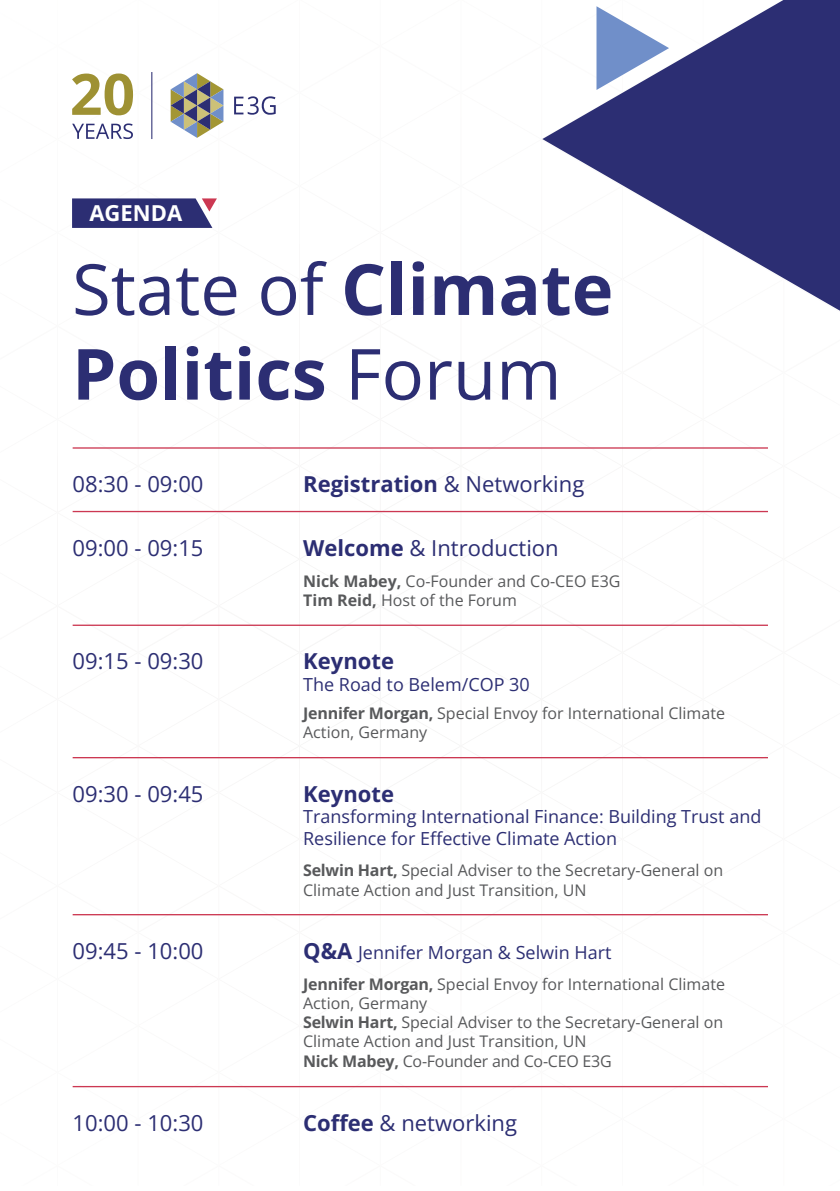
<style>
.page{position:relative;width:840px;height:1191px;background:#fff}
.page>*{position:absolute;margin:0;border:0;box-sizing:border-box;transform-origin:0 0}
.t1{font:700 70.6px/84.6px "Open Sans";color:#2c2e73}
.t2{font:22px "Open Sans";color:#2c2e73}
.t3{font:700 22px "Open Sans";color:#2c2e73}
.t4{font:700 22px "Open Sans";color:#fff}
.t5{font:18px/21.6px "Open Sans";color:#2c2e73}
.t6{font:16px/19.2px "Open Sans";color:#58595b}
.s1{font-weight:400}
.s2{font-weight:700}
.s3{font-weight:700;font-size:22px}
</style>
<div class="page">
<img style="left:72px;top:447px;width:66px;height:2px">
<img style="left:72px;top:510px;width:696px;height:2px">
<img style="left:72px;top:757px;width:696px;height:2px">
<img style="left:72px;top:914px;width:696px;height:2px">
<img style="left:702px;top:1085px;width:66px;height:3px">
<hr style="left:151px;top:72px;width:1px;height:67px;background:#2c2e73">
<svg style="left:170px;top:73px;width:53px;height:65px"></svg>
<svg style="left:234px;top:96px;width:41px;height:19px"></svg>
<svg style="left:72px;top:73px;width:61px;height:42px"></svg>
<svg style="left:72px;top:123px;width:61px;height:16px"></svg>
<svg style="left:542px;top:0;width:297px;height:310px;fill:#2c2e73"></svg>
<svg style="left:72px;top:198px;width:145px;height:30px;background:#413f7d"></svg>
<hr style="left:73px;top:447px;width:694px;height:1px;background:#cc3852">
<hr style="left:73px;top:1086px;width:694px;height:1px;background:#cc3852">
<hr style="left:73px;top:511px;width:694px;height:1px;background:#cc3852">
<hr style="left:73px;top:624px;width:694px;height:2px;background:#cc3852">
<hr style="left:73px;top:757px;width:694px;height:1px;background:#cc3852">
<hr style="left:73px;top:914px;width:694px;height:1px;background:#cc3852">
<h2 class="t4" style="left:89px;top:198px;width:94px">AGENDA</h2>
<h1 class="t1" style="left:72px;top:245px;width:542px"><span class="s1">State of</span> Climate<br>Politics <span class="s1">Forum</span></h1>
<h2 class="t2" style="left:73px;top:469px;width:132px">08:30 - 09:00</h2>
<h2 class="t3" style="left:303px;top:469px;width:282px">Registration <span class="s1">&amp; Networking</span></h2>
<h2 class="t2" style="left:73px;top:532px;width:132px">09:00 - 09:15</h2>
<h2 class="t2" style="left:303px;top:532px;width:257px"><span class="s2">Welcome</span> &amp; Introduction</h2>
<p class="t6" style="left:303px;top:571px;width:318px"><span class="s2">Nick Mabey,</span> Co-Founder and Co-CEO E3G<br><span class="s2">Tim Reid,</span> Host of the Forum</p>
<h2 class="t2" style="left:73px;top:646px;width:132px">09:15 - 09:30</h2>
<h2 class="t3" style="left:303px;top:646px;width:92px">Keynote</h2>
<p class="t5" style="left:303px;top:673px;width:228px">The Road to Belem/COP 30</p>
<p class="t6" style="left:303px;top:703px;width:423px"><span class="s2">Jennifer Morgan,</span> Special Envoy for International Climate<br>Action, Germany</p>
<h2 class="t2" style="left:73px;top:778px;width:132px">09:30 - 09:45</h2>
<h2 class="t3" style="left:303px;top:778px;width:92px">Keynote</h2>
<p class="t5" style="left:303px;top:805px;width:459px">Transforming International Finance: Building Trust and<br>Resilience for Effective Climate Action</p>
<p class="t6" style="left:303px;top:860px;width:421px"><span class="s2">Selwin Hart,</span> Special Adviser to the Secretary-General on<br>Climate Action and Just Transition, UN</p>
<h2 class="t2" style="left:73px;top:935px;width:132px">09:45 - 10:00</h2>
<p class="t5" style="left:303px;top:941px;width:310px"><span class="s3">Q&amp;A</span> Jennifer Morgan &amp; Selwin Hart</p>
<p class="t6" style="left:303px;top:973px;width:423px"><span class="s2">Jennifer Morgan,</span> Special Envoy for International Climate Action, Germany<br><span class="s2">Selwin Hart,</span> Special Adviser to the Secretary-General on Climate Action and Just Transition, UN<br><span class="s2">Nick Mabey,</span> Co-Founder and Co-CEO E3G</p>
<h2 class="t2" style="left:73px;top:1107px;width:132px">10:00 - 10:30</h2>
<h2 class="t2" style="left:303px;top:1107px;width:215px"><span class="s2">Coffee</span> &amp; networking</h2>
</div>
